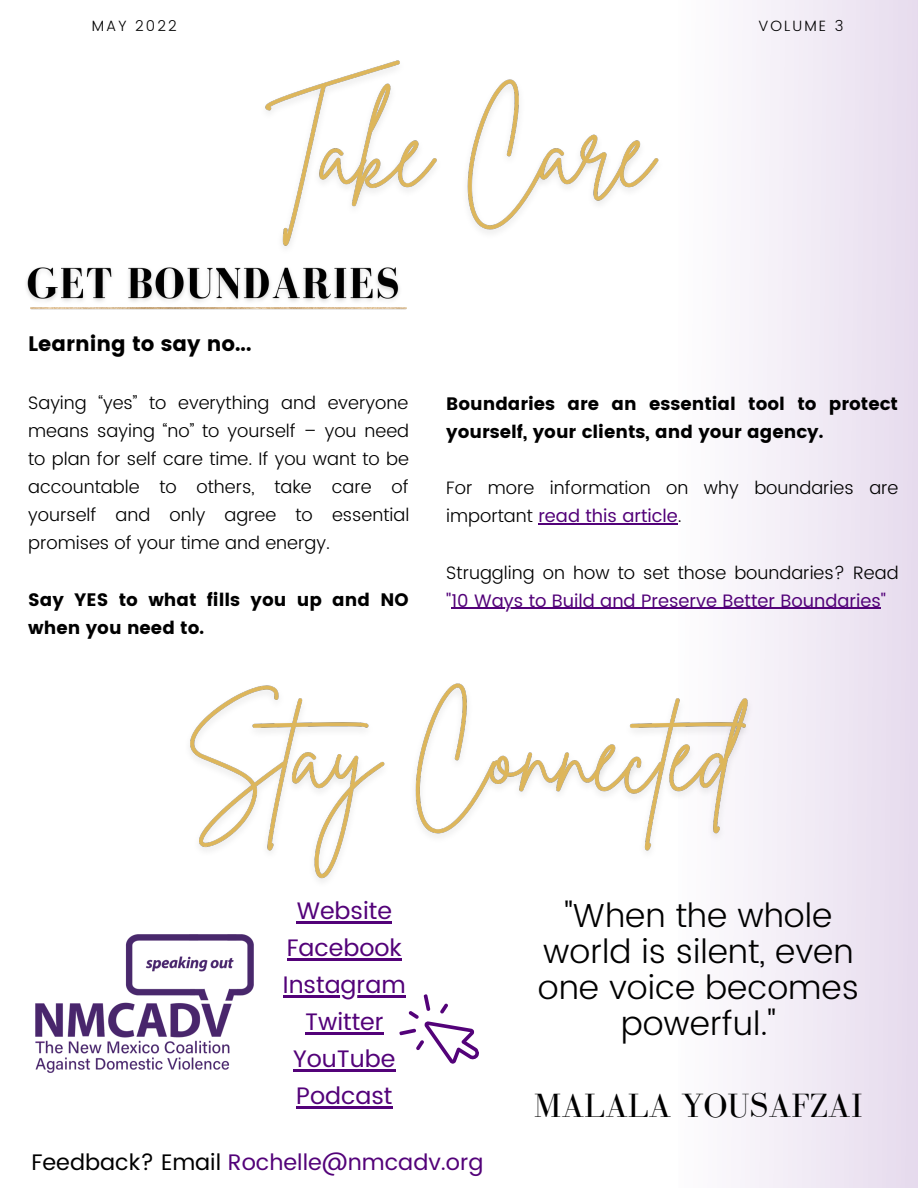
<style>
.page{position:relative;width:918px;height:1188px;background:#fff}
.page>*{position:absolute;margin:0;border:0;box-sizing:border-box;transform-origin:0 0}
.t1{font:34.65px "Bodoni FLF";color:#000}
.t2{font:300 33.3px/36px "Poppins";color:#000;text-align:center}
.t3{font:23.85px "Poppins";color:#530279}
.t4{font:22.5px "Poppins";color:#530279}
.t5{font:21px "Poppins";color:#000}
.t6{font:300 18px/28.2px "Poppins";color:#000}
.t7{font:18px/28.2px "Poppins";color:#000}
.t8{font:18px/28.2px "Poppins";color:#530279}
.t9{font:300 14.85px "Poppins";letter-spacing:.14em;color:#000}
.s1{font-weight:400;color:#530279}
.s2{font-weight:300;color:#000}
.s3{color:#000}
</style>
<div class="page">
<img style="left:26px;top:267px;width:381px;height:42px">
<img style="left:31px;top:308px;width:376px;height:2px">
<div style="left:678px;top:0;width:240px;height:1188px;background:linear-gradient(to right,#fefefe,#e7dcee)"></div>
<svg style="left:399px;top:994px;width:80px;height:70px"></svg>
<img style="left:35px;top:934px;width:219px;height:139px">
<img style="left:265px;top:60px;width:394px;height:188px">
<img style="left:190px;top:675px;width:570px;height:219px">
<hr style="left:538px;top:523px;width:140px;height:2px;background:#530279">
<hr style="left:451px;top:608px;width:430px;height:1px;background:#530279">
<hr style="left:297px;top:921px;width:95px;height:2px;background:#530279">
<hr style="left:287px;top:958px;width:115px;height:2px;background:#530279">
<hr style="left:283px;top:995px;width:123px;height:3px;background:#530279">
<hr style="left:305px;top:1032px;width:78px;height:3px;background:#530279">
<hr style="left:293px;top:1070px;width:102px;height:2px;background:#530279">
<hr style="left:296px;top:1107px;width:96px;height:2px;background:#530279">
<p class="t9" style="left:92px;top:18px;width:87px">MAY 2022</p>
<p class="t9" style="left:759px;top:18px;width:86px">VOLUME 3</p>
<p class="t5" style="left:28px;top:332px;width:225px">Learning to say no...</p>
<p class="t6" style="left:28px;top:388px;width:383px;text-align:justify">Saying “yes” to everything and everyone means saying “no” to yourself – you need to plan for self care time. If you want to be accountable to others, take care of yourself and only agree to essential promises of your time and energy.</p>
<p class="t7" style="left:28px;top:585px;width:382px">Say YES to what fills you up and NO when you need to.</p>
<p class="t7" style="left:446px;top:390px;width:453px">Boundaries are an essential tool to protect yourself, your clients, and your agency.</p>
<p class="t6" style="left:446px;top:474px;width:454px">For more information on why boundaries are important <span class="s1">read this article</span>.</p>
<p class="t8" style="left:446px;top:558px;width:454px"><span class="s2">Struggling on how to set those boundaries? Read </span>"10 Ways to Build and Preserve Better Boundaries"</p>
<p class="t3" style="left:297px;top:897px;width:97px">Website</p>
<p class="t3" style="left:287px;top:934px;width:116px">Facebook</p>
<p class="t3" style="left:283px;top:971px;width:124px">Instagram</p>
<p class="t3" style="left:305px;top:1008px;width:80px">Twitter</p>
<p class="t3" style="left:293px;top:1045px;width:104px">YouTube</p>
<p class="t3" style="left:296px;top:1082px;width:98px">Podcast</p>
<p class="t2" style="left:538px;top:897px;width:323px">"When the whole world is silent, even one voice becomes powerful."</p>
<p class="t1" style="left:534px;top:1086px;width:331px">MALALA YOUSAFZAI</p>
<p class="t4" style="left:32px;top:1149px;width:453px"><span class="s3">Feedback? Email</span> Rochelle@nmcadv.org</p>
</div>
